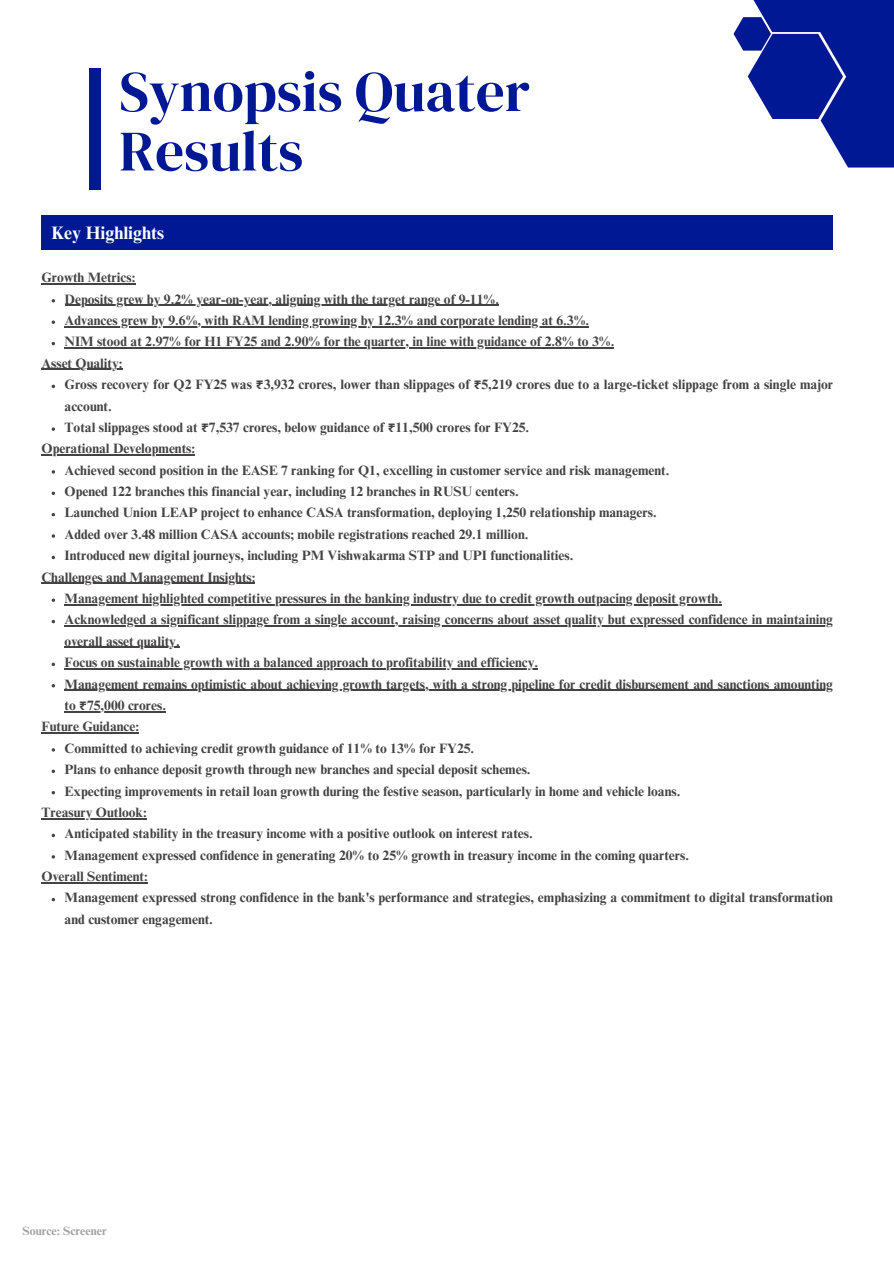
<style>
.page{position:relative;width:894px;height:1264px;background:#fff}
.page>*{position:absolute;margin:0;border:0;box-sizing:border-box;transform-origin:0 0}
.t1{font:57px/59.4px "DM Serif Display";color:#001894}
.t2{font:700 18px "Times NRMT Pro";color:#fff}
.t3{font:700 13.5px/21.3px "Times NRMT Pro";color:#444242}
.t4{font:700 12px "Times NRMT Pro";color:#444242}
.s1{font-family:"Noto Sans Gurmukhi"}
</style>
<div class="page">
<div style="left:89px;top:68px;width:12px;height:122px;background:#001894"></div>
<div style="left:801px;top:0;width:92px;height:113px;background:#001894"></div>
<svg style="left:733px;top:17px;width:160px;height:150px"></svg>
<div style="left:744px;top:0;width:114px;height:32px;background:#001894"></div>
<svg style="left:41px;top:283px;width:32px;height:1px"></svg>
<hr style="left:73px;top:283px;width:34px;height:1px;background:#444242">
<svg style="left:107px;top:283px;width:28px;height:1px"></svg>
<hr style="left:65px;top:305px;width:78px;height:1px;background:#444242">
<hr style="left:143px;top:305px;width:356px;height:1px;background:#444242">
<svg style="left:52px;top:320px;width:3px;height:4px"></svg>
<hr style="left:65px;top:326px;width:524px;height:1px;background:#444242">
<hr style="left:65px;top:347px;width:549px;height:1px;background:#444242">
<hr style="left:41px;top:369px;width:82px;height:1px;background:#444242">
<svg style="left:52px;top:427px;width:3px;height:4px"></svg>
<hr style="left:41px;top:454px;width:154px;height:1px;background:#444242">
<svg style="left:52px;top:491px;width:3px;height:4px"></svg>
<hr style="left:41px;top:582px;width:214px;height:2px;background:#444242">
<svg style="left:52px;top:598px;width:3px;height:4px"></svg>
<hr style="left:65px;top:604px;width:656px;height:1px;background:#444242">
<hr style="left:65px;top:625px;width:767px;height:1px;background:#444242">
<hr style="left:65px;top:647px;width:115px;height:1px;background:#444242">
<hr style="left:65px;top:668px;width:473px;height:1px;background:#444242">
<hr style="left:65px;top:689px;width:767px;height:1px;background:#444242">
<hr style="left:65px;top:711px;width:101px;height:1px;background:#444242">
<hr style="left:41px;top:732px;width:98px;height:1px;background:#444242">
<svg style="left:52px;top:769px;width:3px;height:4px"></svg>
<hr style="left:41px;top:818px;width:106px;height:1px;background:#444242">
<hr style="left:41px;top:882px;width:107px;height:1px;background:#444242">
<div style="left:41px;top:215px;width:791px;height:35px;background:#001894"></div>
<h1 class="t1" style="left:119px;top:61px;width:412px">Synopsis Quater<br>Results</h1>
<h3 class="t2" style="left:51px;top:226px;width:114px">Key Highlights</h3>
<h2 class="t3" style="left:41px;top:269px;width:95px">Growth Metrics:</h2>
<h2 class="t3" style="left:65px;top:290px;width:436px">Deposits grew by 9.2% year-on-year, aligning with the target range of 9-11%.</h2>
<h3 class="t3" style="left:65px;top:311px;width:526px">Advances grew by 9.6%, with RAM lending growing by 12.3% and corporate lending at 6.3%.</h3>
<p class="t3" style="left:65px;top:333px;width:551px">NIM stood at 2.97% for H1 FY25 and 2.90% for the quarter, in line with guidance of 2.8% to 3%.</p>
<p class="t3" style="left:41px;top:354px;width:83px">Asset Quality:</p>
<p class="t3" style="left:65px;top:375px;width:769px">Gross recovery for Q2 FY25 was <span class="s1">₹</span>3,932 crores, lower than slippages of <span class="s1">₹</span>5,219 crores due to a large-ticket slippage from a single major account.</p>
<h3 class="t3" style="left:65px;top:418px;width:466px">Total slippages stood at <span class="s1">₹</span>7,537 crores, below guidance of <span class="s1">₹</span>11,500 crores for FY25.</h3>
<p class="t3" style="left:41px;top:440px;width:155px">Operational Developments:</p>
<p class="t3" style="left:65px;top:461px;width:606px">Achieved second position in the EASE 7 ranking for Q1, excelling in customer service and risk management.</p>
<h3 class="t3" style="left:65px;top:482px;width:455px">Opened 122 branches this financial year, including 12 branches in RUSU centers.</h3>
<p class="t3" style="left:65px;top:504px;width:593px">Launched Union LEAP project to enhance CASA transformation, deploying 1,250 relationship managers.</p>
<p class="t3" style="left:65px;top:525px;width:465px">Added over 3.48 million CASA accounts; mobile registrations reached 29.1 million.</p>
<p class="t3" style="left:65px;top:546px;width:510px">Introduced new digital journeys, including PM Vishwakarma STP and UPI functionalities.</p>
<p class="t3" style="left:41px;top:568px;width:215px">Challenges and Management Insights:</p>
<p class="t3" style="left:65px;top:589px;width:658px">Management highlighted competitive pressures in the banking industry due to credit growth outpacing deposit growth.</p>
<h3 class="t3" style="left:65px;top:611px;width:769px">Acknowledged a significant slippage from a single account, raising concerns about asset quality but expressed confidence in maintaining</h3>
<p class="t3" style="left:65px;top:632px;width:475px">overall asset quality.<br>Focus on sustainable growth with a balanced approach to profitability and efficiency.</p>
<p class="t3" style="left:65px;top:675px;width:769px">Management remains optimistic about achieving growth targets, with a strong pipeline for credit disbursement and sanctions amounting</p>
<p class="t3" style="left:41px;top:696px;width:126px;text-indent:23px">to <span class="s1">₹</span>75,000 crores.<br>Future Guidance:</p>
<p class="t3" style="left:65px;top:739px;width:411px">Committed to achieving credit growth guidance of 11% to 13% for FY25.</p>
<h3 class="t3" style="left:65px;top:760px;width:467px">Plans to enhance deposit growth through new branches and special deposit schemes.</h3>
<p class="t3" style="left:65px;top:782px;width:617px">Expecting improvements in retail loan growth during the festive season, particularly in home and vehicle loans.</p>
<p class="t3" style="left:41px;top:803px;width:107px">Treasury Outlook:</p>
<p class="t3" style="left:65px;top:824px;width:469px">Anticipated stability in the treasury income with a positive outlook on interest rates.</p>
<h3 class="t3" style="left:65px;top:846px;width:625px">Management expressed confidence in generating 20% to 25% growth in treasury income in the coming quarters.</h3>
<p class="t3" style="left:41px;top:867px;width:108px">Overall Sentiment:</p>
<p class="t3" style="left:65px;top:888px;width:769px">Management expressed strong confidence in the bank's performance and strategies, emphasizing a commitment to digital transformation and customer engagement.</p>
<p class="t4" style="left:22px;top:1226px;width:86px">Source: Screener</p>
</div>
